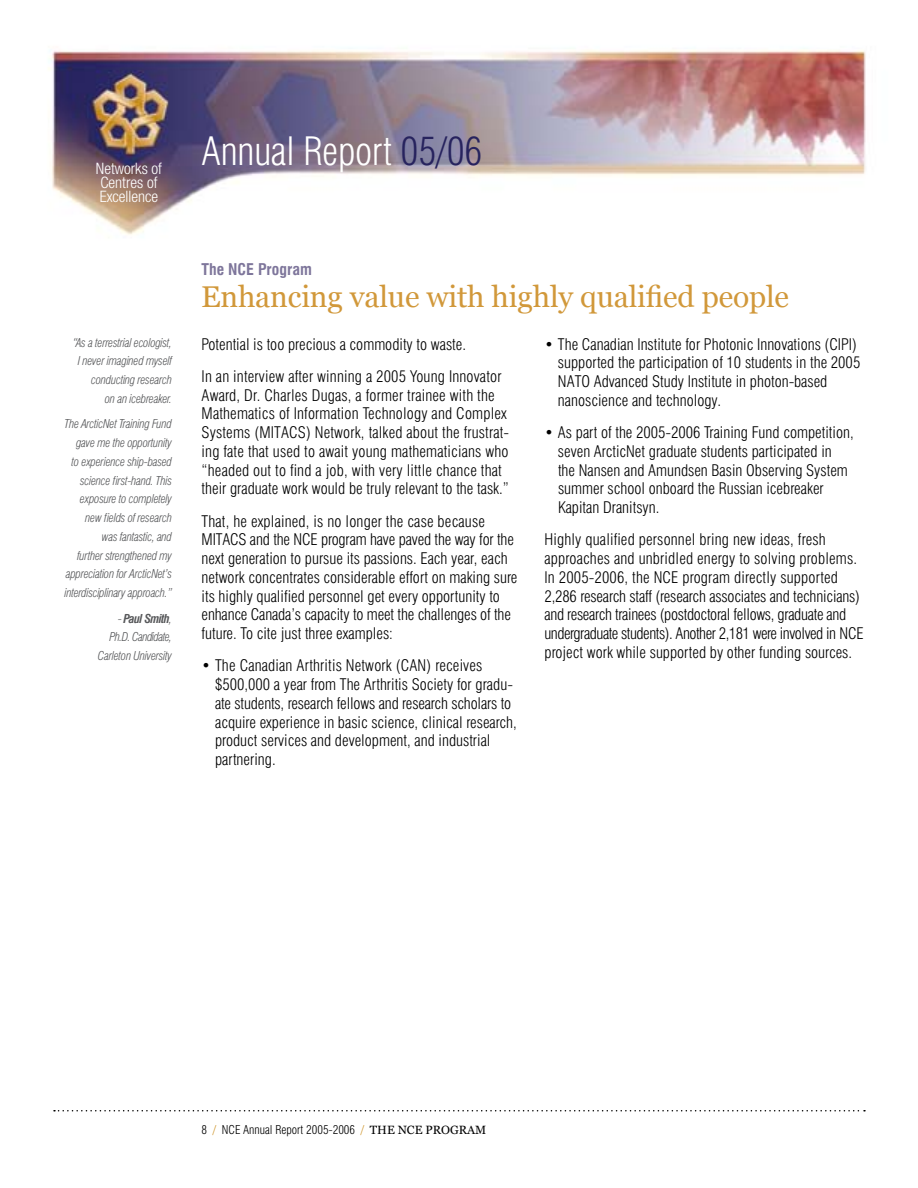
<style>
.page{position:relative;width:918px;height:1188px;background:#fff}
.page>*{position:absolute;margin:0;border:0;box-sizing:border-box;transform-origin:0 0}
.t1{font:300 condensed 38.4px "Swiss 721 BT";letter-spacing:-.005em;color:#fff}
.t2{font:30px "Georgia";letter-spacing:-.005em;color:#d1983a}
.t3{font:300 condensed 15.75px/18.8px "Swiss 721 BT";color:#000}
.t4{font:300 condensed 15.75px/14.2px "Helvetica Neue";color:#fff}
.t5{font:700 condensed 15.75px "Swiss 721 BT";color:#7e769b}
.t6{font:italic 300 condensed 12px/18.8px "Swiss 721 BT";letter-spacing:-.025em;color:#58595b;text-align:right}
.t7{font:300 condensed 12px "Swiss 721 BT";color:#000}
.s1{font-weight:700}
.s2{color:#27235e}
.s3{color:#cb8d1b}
.s4{font-family:"Georgia";font-weight:400;font-stretch:normal}
</style>
<div class="page">
<img style="left:48px;top:49px;width:818px;height:186px">
<svg style="left:54px;top:1110px;width:811px;height:2px"></svg>
<p class="t4" style="left:96px;top:161px;width:68px">Networks of<br>Centres of<br>Excellence</p>
<p class="t6" style="left:73px;top:333px;width:101px">“As a terrestrial ecologist,<br>I never imagined myself conducting research<br>on an icebreaker.</p>
<p class="t6" style="left:65px;top:415px;width:109px">The ArcticNet Training Fund gave me the opportunity<br>to experience ship-based science first-hand. This exposure to completely new fields of research<br>was fantastic, and<br>further strengthened my appreciation for ArcticNet’s interdisciplinary approach.”</p>
<p class="t6" style="left:98px;top:609px;width:76px">- <span class="s1">Paul Smith</span>,<br>Ph.D. Candidate,<br>Carleton University</p>
<h1 class="t1" style="left:202px;top:128px;width:283px">Annual Report <span class="s2">05/06</span></h1>
<p class="t5" style="left:202px;top:260px;width:112px">The NCE Program</p>
<h2 class="t2" style="left:201px;top:280px;width:589px">Enhancing value with highly qualified people</h2>
<p class="t3" style="left:202px;top:328px;width:302px;line-height:32.2px">Potential is too precious a commodity to waste.<br>In an interview after winning a 2005 Young Innovator</p>
<p class="t3" style="left:202px;top:385px;width:309px">Award, Dr. Charles Dugas, a former trai nee with the Mathemati cs of Information Technology and Complex Systems (MITACS) Network, talked about the frustrat&shy;i ng fate that used to await young mathemati cians who “headed out to find a job, with very little chance that thei r graduate work would be truly relevant to the task.”</p>
<p class="t3" style="left:202px;top:511px;width:317px">That, he explai ned, is no longer the case because MITACS and the NCE program have paved the way for the next generation to pursue its passions. Each year, each network concentrates consi derable effort on maki ng sure its highly qualified personnel get every opportunity to enhance Canada’s capacity to meet the challenges of the future. To cite just three examples:</p>
<p class="t3" style="left:215px;top:656px;width:303px;text-indent:-13px">• The Canadian Arthritis Network (CAN) receives $500,000 a year from The Arthritis Society for gradu&shy;ate students, research fellows and research scholars to acqui re experience i n basic science, cli nical research, product servi ces and development, and i ndustrial partneri ng.</p>
<p class="t3" style="left:558px;top:334px;width:304px;text-indent:-13px">• The Canadian Institute for Photoni c Innovations (CIPI) supported the parti ci pation of 10 students i n the 2005<br>NATO Advanced Study Institute i n photon-based nanoscience and technology.</p>
<p class="t3" style="left:558px;top:423px;width:297px;text-indent:-13px">• As part of the 2005-2006 Trai ni ng Fund competition, seven Arcti cNet graduate students partici pated in<br>the Nansen and Amundsen Basi n Observing System summer school onboard the Russian i cebreaker Kapitan Dranitsyn.</p>
<p class="t3" style="left:545px;top:530px;width:321px">Highly qualified personnel bri ng new ideas, fresh approaches and unbridled energy to solving problems.<br>In 2005-2006, the NCE program di rectly supported 2,286 research staff (research associates and technicians) and research trai nees (postdoctoral fellows, graduate and undergraduate students). Another 2,181 were involved in NCE project work whi le supported by other fundi ng sources.</p>
<p class="t7" style="left:213px;top:1122px;width:275px"><span class="s3">/</span> NCE Annual Report 2005-2006 <span class="s3">/</span> <span class="s4">the NCE program</span></p>
</div>
